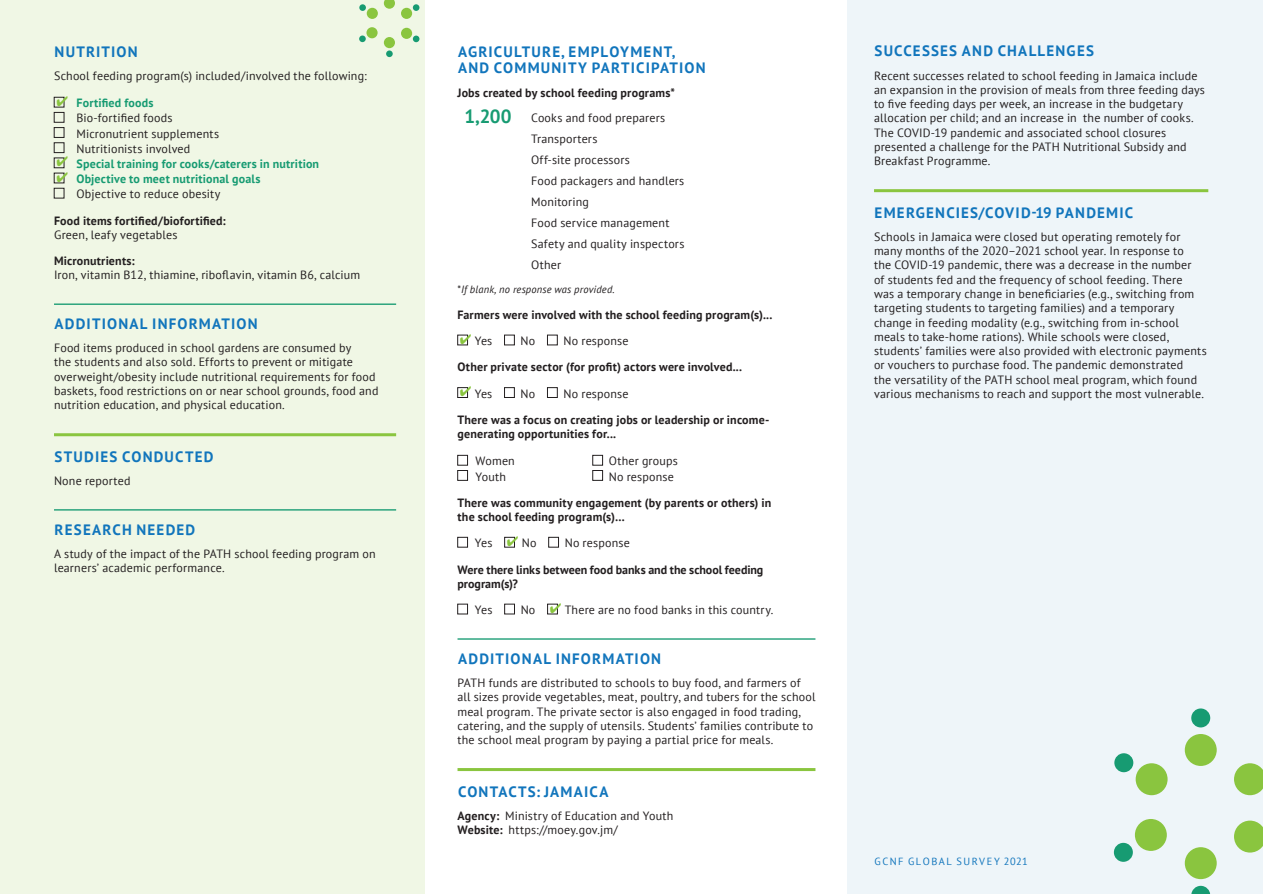
<style>
.page{position:relative;width:1263px;height:894px;background:#fff}
.page>*{position:absolute;margin:0;border:0;box-sizing:border-box;transform-origin:0 0}
.t1{font:700 15px/16.5px "PT Sans";letter-spacing:.08em;color:#1175bc}
.t2{font:12px/14.2px "PT Sans";letter-spacing:.015em;color:#231f20}
.t3{font:700 12px/14.2px "PT Sans";letter-spacing:.015em;color:#231f20}
.t4{font:700 12px/15.1px "PT Sans";letter-spacing:.015em;color:#179b72}
.t5{font:italic 10.5px "PT Sans";letter-spacing:.02em;color:#231f20}
.t6{font:10.35px "PT Sans";letter-spacing:.145em;color:#1175bc}
.s1{color:#8ac53f}
.s2{font-weight:700;color:#179b72}
.s3{font-weight:400;color:#231f20}
.s4{font-size:18.9px;color:#179b72}
.s5{font-weight:400}
.s6{font-style:normal}
.s7{font-weight:700}
</style>
<div class="page">
<div style="left:0;top:0;width:424px;height:893px;background:#f0f7e5"></div>
<div style="left:847px;top:0;width:416px;height:893px;background:#eef5f9"></div>
<div style="left:1135px;top:763px;width:32px;height:31px;background:#8ac53f;border-radius:50%"></div>
<div style="left:1184px;top:733px;width:32px;height:32px;background:#8ac53f;border-radius:50%"></div>
<svg style="left:1234px;top:763px;width:29px;height:31px"></svg>
<svg style="left:1234px;top:820px;width:29px;height:32px"></svg>
<div style="left:1184px;top:846px;width:32px;height:32px;background:#8ac53f;border-radius:50%"></div>
<div style="left:1134px;top:818px;width:32px;height:32px;background:#8ac53f;border-radius:50%"></div>
<svg style="left:1191px;top:885px;width:19px;height:8px"></svg>
<div style="left:1113px;top:842px;width:19px;height:19px;background:#179b72;border-radius:50%"></div>
<div style="left:1114px;top:753px;width:19px;height:19px;background:#179b72;border-radius:50%"></div>
<div style="left:1191px;top:708px;width:19px;height:19px;background:#179b72;border-radius:50%"></div>
<div style="left:367px;top:8px;width:11px;height:11px;background:#8ac53f;border-radius:50%"></div>
<svg style="left:384px;top:0;width:11px;height:9px"></svg>
<div style="left:401px;top:8px;width:11px;height:11px;background:#8ac53f;border-radius:50%"></div>
<div style="left:401px;top:28px;width:11px;height:11px;background:#8ac53f;border-radius:50%"></div>
<div style="left:384px;top:37px;width:11px;height:11px;background:#8ac53f;border-radius:50%"></div>
<div style="left:366px;top:27px;width:11px;height:11px;background:#8ac53f;border-radius:50%"></div>
<div style="left:413px;top:4px;width:6px;height:7px;background:#179b72;border-radius:50%"></div>
<svg style="left:413px;top:36px;width:6px;height:6px"></svg>
<div style="left:386px;top:50px;width:7px;height:7px;background:#179b72;border-radius:50%"></div>
<div style="left:359px;top:35px;width:7px;height:7px;background:#179b72;border-radius:50%"></div>
<div style="left:359px;top:4px;width:7px;height:7px;background:#179b72;border-radius:50%"></div>
<hr style="left:54px;top:303px;width:342px;height:2px;background:#179b72">
<hr style="left:54px;top:433px;width:342px;height:3px;background:#8ac53f">
<hr style="left:54px;top:509px;width:342px;height:1px;background:#179b72">
<div style="left:54px;top:97px;width:10px;height:10px;border:1px solid #231f20"></div>
<div style="left:54px;top:112px;width:10px;height:10px;border:1px solid #231f20"></div>
<div style="left:54px;top:127px;width:10px;height:10px;border:1px solid #231f20"></div>
<div style="left:54px;top:142px;width:10px;height:11px;border:1px solid #231f20"></div>
<div style="left:54px;top:158px;width:10px;height:10px;border:1px solid #231f20"></div>
<div style="left:54px;top:188px;width:10px;height:10px;border:1px solid #231f20"></div>
<hr style="left:874px;top:189px;width:334px;height:3px;background:#8ac53f">
<hr style="left:457px;top:638px;width:358px;height:1px;background:#179b72">
<hr style="left:457px;top:767px;width:358px;height:3px;background:#8ac53f">
<div style="left:457px;top:335px;width:11px;height:10px;border:1px solid #231f20"></div>
<div style="left:504px;top:335px;width:10px;height:10px;border:1px solid #231f20"></div>
<div style="left:547px;top:335px;width:10px;height:10px;border:1px solid #231f20"></div>
<div style="left:457px;top:387px;width:11px;height:10px;border:1px solid #231f20"></div>
<div style="left:504px;top:387px;width:10px;height:10px;border:1px solid #231f20"></div>
<div style="left:547px;top:387px;width:10px;height:10px;border:1px solid #231f20"></div>
<div style="left:457px;top:455px;width:11px;height:10px;border:1px solid #231f20"></div>
<div style="left:592px;top:455px;width:11px;height:10px;border:1px solid #231f20"></div>
<div style="left:457px;top:470px;width:11px;height:10px;border:1px solid #231f20"></div>
<div style="left:592px;top:470px;width:11px;height:10px;border:1px solid #231f20"></div>
<div style="left:457px;top:537px;width:11px;height:10px;border:1px solid #231f20"></div>
<div style="left:504px;top:537px;width:10px;height:10px;border:1px solid #231f20"></div>
<div style="left:548px;top:537px;width:10px;height:10px;border:1px solid #231f20"></div>
<div style="left:457px;top:603px;width:11px;height:11px;border:1px solid #231f20"></div>
<div style="left:504px;top:603px;width:10px;height:11px;border:1px solid #231f20"></div>
<p class="t1" style="left:55px;top:43px;width:85px">NUTRITION</p>
<p class="t2" style="left:54px;top:68px;width:314px">School feeding program(s) included/involved the following:</p>
<p class="t2" style="left:77px;top:95px;width:144px;line-height:15.1px;text-indent:-20px"><span class="s1">✔</span> <span class="s2">Fortified foods<br></span>Bio-fortified foods<br>Micronutrient supplements<br>Nutritionists involved</p>
<p class="t4" style="left:56px;top:156px;width:264px"><span class="s1">✔</span> Special training for cooks/caterers in nutrition</p>
<p class="t4" style="left:77px;top:171px;width:185px;text-indent:-20px"><span class="s1">✔</span> Objective to meet nutritional goals<br><span class="s3">Objective to reduce obesity</span></p>
<p class="t3" style="left:54px;top:213px;width:173px">Food items fortified/biofortified:</p>
<p class="t2" style="left:54px;top:227px;width:125px">Green, leafy vegetables</p>
<p class="t3" style="left:54px;top:253px;width:82px">Micronutrients:</p>
<p class="t2" style="left:54px;top:267px;width:308px">Iron, vitamin B12, thiamine, riboflavin, vitamin B6, calcium</p>
<p class="t1" style="left:55px;top:315px;width:204px">ADDITIONAL INFORMATION</p>
<p class="t2" style="left:54px;top:340px;width:326px">Food items produced in school gardens are consumed by<br>the students and also sold. Efforts to prevent or mitigate overweight/obesity include nutritional requirements for food baskets, food restrictions on or near school grounds, food and nutrition education, and physical education.</p>
<p class="t1" style="left:55px;top:448px;width:160px">STUDIES CONDUCTED</p>
<p class="t2" style="left:54px;top:473px;width:78px">None reported</p>
<p class="t1" style="left:55px;top:520px;width:142px">RESEARCH NEEDED</p>
<p class="t2" style="left:54px;top:546px;width:323px">A study of the impact of the PATH school feeding program on learners’ academic performance.</p>
<p class="t1" style="left:458px;top:43px;width:249px">AGRICULTURE, EMPLOYMENT,<br>AND COMMUNITY PARTICIPATION</p>
<p class="t3" style="left:457px;top:79px;width:219px;line-height:25.5px;text-align:center">Jobs created by school feeding programs*<br><span class="s4">1,200</span> <span class="s5">Cooks and food preparers</span></p>
<p class="t2" style="left:531px;top:128px;width:155px;line-height:21px">Transporters<br>Off-site processors<br>Food packagers and handlers<br>Monitoring<br>Food service management<br>Safety and quality inspectors<br>Other</p>
<p class="t5" style="left:457px;top:282px;width:159px"><span class="s6">*</span>If blank, no response was provided.</p>
<p class="t3" style="left:457px;top:307px;width:316px">Farmers were involved with the school feeding program(s)...</p>
<p class="t2" style="left:460px;top:333px;width:34px"><span class="s1">✔</span> Yes</p>
<p class="t2" style="left:520px;top:333px;width:16px">No</p>
<p class="t2" style="left:563px;top:333px;width:67px">No response</p>
<p class="t3" style="left:457px;top:359px;width:286px">Other private sector (for profit) actors were involved...</p>
<p class="t2" style="left:460px;top:386px;width:34px"><span class="s1">✔</span> Yes</p>
<p class="t2" style="left:520px;top:386px;width:16px">No</p>
<p class="t2" style="left:563px;top:386px;width:67px">No response</p>
<p class="t3" style="left:457px;top:412px;width:313px">There was a focus on creating jobs or leadership or income&shy;generating opportunities for...</p>
<p class="t2" style="left:475px;top:453px;width:41px">Women</p>
<p class="t2" style="left:609px;top:453px;width:71px">Other groups</p>
<p class="t2" style="left:475px;top:468px;width:32px">Youth</p>
<p class="t2" style="left:609px;top:468px;width:67px">No response</p>
<p class="t3" style="left:457px;top:495px;width:315px">There was community engagement (by parents or others) in the school feeding program(s)…</p>
<p class="t2" style="left:475px;top:535px;width:63px">Yes <span class="s1">✔</span> No</p>
<p class="t2" style="left:564px;top:535px;width:67px">No response</p>
<p class="t3" style="left:457px;top:562px;width:307px">Were there links between food banks and the school feeding program(s)?</p>
<p class="t2" style="left:475px;top:602px;width:19px">Yes</p>
<p class="t2" style="left:520px;top:602px;width:254px">No <span class="s1">✔</span> There are no food banks in this country.</p>
<p class="t1" style="left:458px;top:649px;width:204px">ADDITIONAL INFORMATION</p>
<p class="t2" style="left:457px;top:675px;width:359px">PATH funds are distributed to schools to buy food, and farmers of all sizes provide vegetables, meat, poultry, and tubers for the school meal program. The private sector is also engaged in food trading, catering, and the supply of utensils. Students’ families contribute to the school meal program by paying a partial price for meals.</p>
<p class="t1" style="left:458px;top:782px;width:152px">CONTACTS: JAMAICA</p>
<p class="t2" style="left:457px;top:807px;width:217px"><span class="s7">Agency:</span> Ministry of Education and Youth<br><span class="s7">Website:</span> https://moey.gov.jm/</p>
<p class="t1" style="left:874px;top:42px;width:221px">SUCCESSES AND CHALLENGES</p>
<p class="t2" style="left:874px;top:68px;width:332px">Recent successes related to school feeding in Jamaica include an expansion in the provision of meals from three feeding days to five feeding days per week, an increase in the budgetary allocation per child; and an increase in the number of cooks.<br>The COVID-19 pandemic and associated school closures presented a challenge for the PATH Nutritional Subsidy and Breakfast Programme.</p>
<p class="t1" style="left:874px;top:204px;width:260px">EMERGENCIES/COVID-19 PANDEMIC</p>
<p class="t2" style="left:874px;top:229px;width:334px">Schools in Jamaica were closed but operating remotely for many months of the 2020–2021 school year. In response to<br>the COVID-19 pandemic, there was a decrease in the number<br>of students fed and the frequency of school feeding. There<br>was a temporary change in beneficiaries (e.g., switching from targeting students to targeting families) and a temporary change in feeding modality (e.g., switching from in-school meals to take-home rations). While schools were closed, students’ families were also provided with electronic payments or vouchers to purchase food. The pandemic demonstrated<br>the versatility of the PATH school meal program, which found various mechanisms to reach and support the most vulnerable.</p>
<p class="t6" style="left:874px;top:853px;width:155px">GCNF GLOBAL SURVEY 2021</p>
</div>
